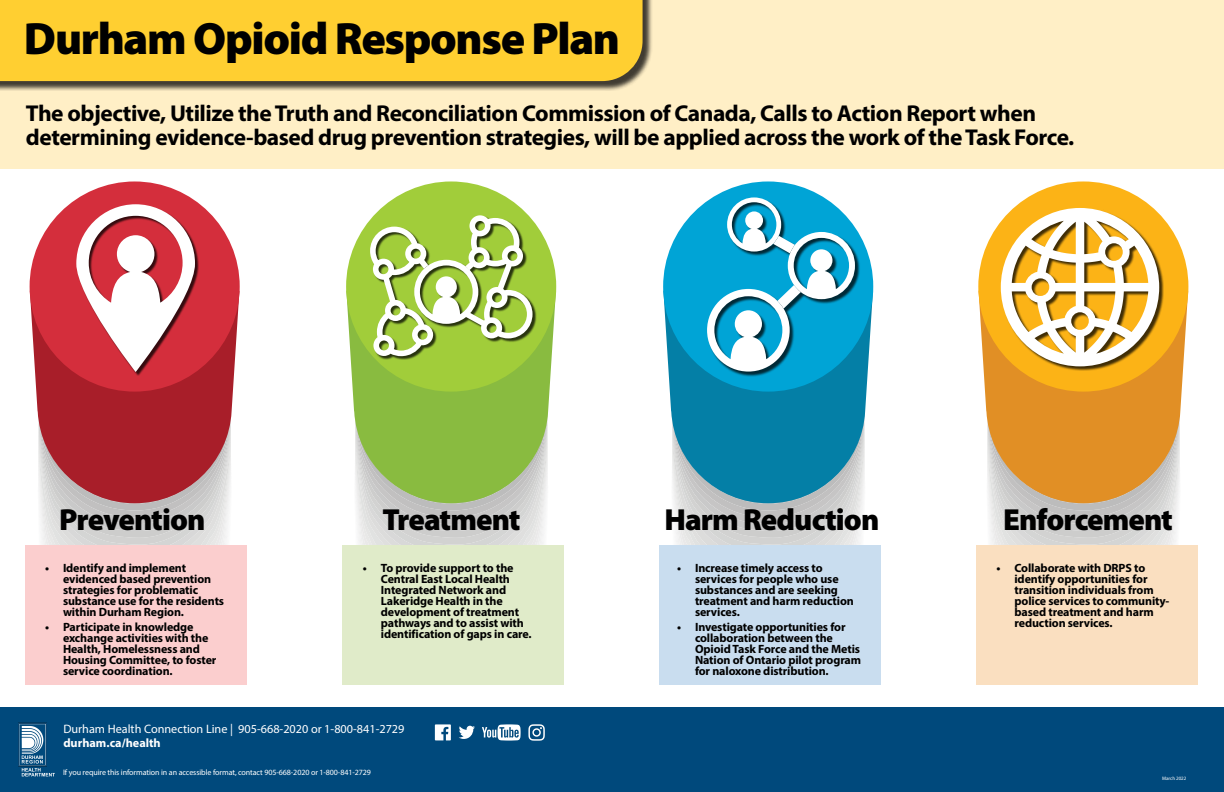
<style>
.page{position:relative;width:1224px;height:792px;background:#fff}
.page>*{position:absolute;margin:0;border:0;box-sizing:border-box;transform-origin:0 0}
.t1{font:900 45.5px "Myriad Pro";letter-spacing:-.03em;color:#000}
.heads_2{font:900 30.6px "Myriad Pro";letter-spacing:-.03em;color:#000}
.objective{font:700 23px/24px "Myriad Pro";letter-spacing:-.02em;color:#000}
.contact{font:12.2px "Myriad Pro";color:#fff}
.contact-2{font:700 12.2px "Myriad Pro";color:#fff}
.t2{font:700 12px/11px "Myriad Pro";letter-spacing:-.01em;color:#000}
.accessibility_statem{font:8px "Myriad Pro";letter-spacing:-.01em;color:#fff}
.date{font:5px "Myriad Pro";color:#fff}
</style>
<div class="page">
<div style="left:0;top:0;width:1224px;height:168px;background:#ffefc6"></div>
<svg style="left:358px;top:538px;width:185px;height:7px"></svg>
<svg style="left:358px;top:531px;width:186px;height:7px"></svg>
<svg style="left:358px;top:524px;width:186px;height:7px"></svg>
<svg style="left:358px;top:517px;width:187px;height:7px"></svg>
<svg style="left:357px;top:511px;width:188px;height:6px"></svg>
<svg style="left:346px;top:297px;width:210px;height:188px"></svg>
<div style="left:346px;top:181px;width:210px;height:211px;background:#a1cd3a;border-radius:50%"></div>
<svg style="left:42px;top:538px;width:184px;height:7px"></svg>
<svg style="left:42px;top:531px;width:185px;height:7px"></svg>
<svg style="left:41px;top:524px;width:186px;height:7px"></svg>
<svg style="left:40px;top:517px;width:188px;height:7px"></svg>
<svg style="left:40px;top:511px;width:188px;height:6px"></svg>
<svg style="left:30px;top:297px;width:209px;height:181px"></svg>
<div style="left:30px;top:181px;width:210px;height:211px;background:#d42e3c;border-radius:50%"></div>
<svg style="left:676px;top:538px;width:184px;height:7px"></svg>
<svg style="left:676px;top:531px;width:185px;height:7px"></svg>
<svg style="left:675px;top:524px;width:186px;height:7px"></svg>
<svg style="left:675px;top:517px;width:187px;height:7px"></svg>
<svg style="left:674px;top:511px;width:188px;height:6px"></svg>
<svg style="left:663px;top:297px;width:210px;height:185px"></svg>
<div style="left:663px;top:181px;width:210px;height:211px;background:#00a4d6;border-radius:50%"></div>
<svg style="left:991px;top:538px;width:185px;height:7px"></svg>
<svg style="left:991px;top:531px;width:185px;height:7px"></svg>
<svg style="left:990px;top:524px;width:186px;height:7px"></svg>
<svg style="left:989px;top:517px;width:188px;height:7px"></svg>
<svg style="left:989px;top:511px;width:189px;height:6px"></svg>
<svg style="left:979px;top:297px;width:209px;height:185px"></svg>
<div style="left:978px;top:181px;width:210px;height:211px;background:#fcb316;border-radius:50%"></div>
<div style="left:0;top:707px;width:1224px;height:85px;background:#00497c"></div>
<div style="left:0;top:0;width:653px;height:91px;background:#000;opacity:.75"></div>
<div style="left:0;top:0;width:643px;height:81px;background:#ffcf31"></div>
<svg style="left:39px;top:204px;width:192px;height:307px"></svg>
<svg style="left:673px;top:197px;width:191px;height:314px"></svg>
<svg style="left:356px;top:215px;width:191px;height:296px"></svg>
<svg style="left:988px;top:208px;width:191px;height:303px"></svg>
<div style="left:25px;top:545px;width:222px;height:140px;background:#fbcece"></div>
<div style="left:342px;top:545px;width:222px;height:140px;background:#e0ebc9"></div>
<div style="left:659px;top:545px;width:222px;height:140px;background:#c9ddef"></div>
<div style="left:976px;top:545px;width:222px;height:140px;background:#fadfc0"></div>
<div style="left:18px;top:723px;width:29px;height:43px;border:1px solid #0b4a7b"></div>
<svg style="left:19px;top:724px;width:36px;height:52px"></svg>
<svg style="left:435px;top:724px;width:16px;height:16px"></svg>
<svg style="left:459px;top:726px;width:16px;height:13px"></svg>
<svg style="left:482px;top:724px;width:39px;height:17px"></svg>
<svg style="left:528px;top:724px;width:17px;height:17px"></svg>
<h1 class="t1" style="left:24px;top:13px;width:598px">Durham Opioid Response Plan</h1>
<p class="objective" style="left:26px;top:100px;width:1050px">The objective, Utilize the Truth and Reconciliation Commission of Canada, Calls to Action Report when determining evidence-based drug prevention strategies, will be applied across the work of the Task Force.</p>
<h2 class="heads_2" style="left:59px;top:502px;width:148px">Prevention</h2>
<p class="t2" style="left:63px;top:562px;width:163px;text-indent:-18px">• Identify and implement evidenced based prevention strategies for problematic substance use for the residents within Durham Region.</p>
<p class="t2" style="left:63px;top:621px;width:155px;text-indent:-18px">• Participate in knowledge exchange activities with the<br>Health, Homelessness and<br>Housing Committee, to foster service coordination.</p>
<h2 class="heads_2" style="left:383px;top:502px;width:140px">Treatment</h2>
<p class="t2" style="left:381px;top:562px;width:152px;text-indent:-18px">• To provide support to the<br>Central East Local Health<br>Integrated Network and<br>Lakeridge Health in the development of treatment pathways and to assist with identification of gaps in care.</p>
<p class="contact" style="left:63px;top:722px;width:343px">Durham Health Connection Line | 905-668-2020 or 1-800-841-2729</p>
<p class="contact-2" style="left:63px;top:735px;width:99px">durham.ca/health</p>
<p class="accessibility_statem" style="left:63px;top:767px;width:309px">If you require this information in an accessible format, contact 905-668-2020 or 1-800-841-2729</p>
<h2 class="heads_2" style="left:664px;top:502px;width:216px">Harm Reduction</h2>
<p class="t2" style="left:695px;top:562px;width:160px;text-indent:-18px">• Increase timely access to services for people who use substances and are seeking treatment and harm reduction services.</p>
<p class="t2" style="left:695px;top:621px;width:168px;text-indent:-18px">• Investigate opportunities for collaboration between the<br>Opioid Task Force and the Metis<br>Nation of Ontario pilot program for naloxone distribution.</p>
<h2 class="heads_2" style="left:1003px;top:502px;width:171px">Enforcement</h2>
<p class="t2" style="left:1014px;top:562px;width:156px;text-indent:-18px">• Collaborate with DRPS to identify opportunities for transition individuals from police services to community&shy;based treatment and harm reduction services.</p>
<p class="date" style="left:1162px;top:775px;width:26px">March 2022</p>
</div>
